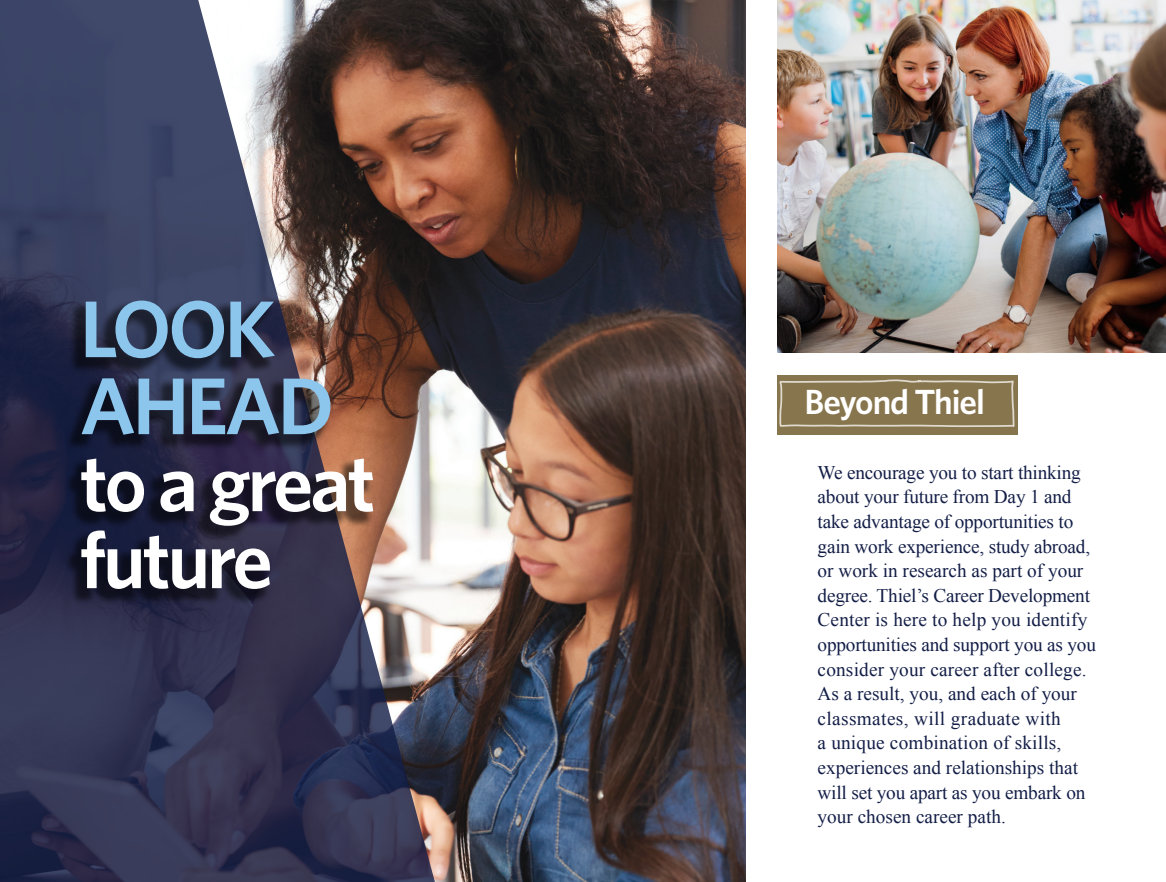
<style>
.page{position:relative;width:1166px;height:882px;background:#fff}
.page>*{position:absolute;margin:0;border:0;box-sizing:border-box;transform-origin:0 0}
.t1{font:600 80.5px/77px "Whitney";letter-spacing:-.04em;color:#fff}
.t2{font:600 35px "Whitney";letter-spacing:-.03em;color:#fff}
.t3{font:19.25px/24.7px "Times New Roman";color:#131e47}
.s1{color:#8cc6ec}
</style>
<div class="page">
<img style="left:439px;top:0;width:307px;height:882px">
<svg style="left:0;top:0;width:439px;height:882px;background:#4d495c"></svg>
<div style="left:776px;top:375px;width:241px;height:59px;background:#87754e"></div>
<svg style="left:779px;top:379px;width:236px;height:48px"></svg>
<div style="left:65px;top:300px;width:309px;height:306px;background:#010101;opacity:.55"></div>
<img style="left:777px;top:0;width:389px;height:353px">
<p class="t1" style="left:80px;top:289px;width:297px"><span class="s1">LOOK<br>AHEAD </span>to a great future</p>
<p class="t2" style="left:804px;top:379px;width:182px">Beyond Thiel</p>
<p class="t3" style="left:817px;top:460px;width:280px">We encourage you to start thinking about your future from Day 1 and take advantage of opportunities to gain work experience, study abroad, or work in research as part of your degree. Thiel’s Career Development Center is here to help you identify opportunities and support you as you consider your career after college.<br>As a result, you, and each of your classmates, will graduate with<br>a unique combination of skills, experiences and relationships that will set you apart as you embark on your chosen career path.</p>
</div>
